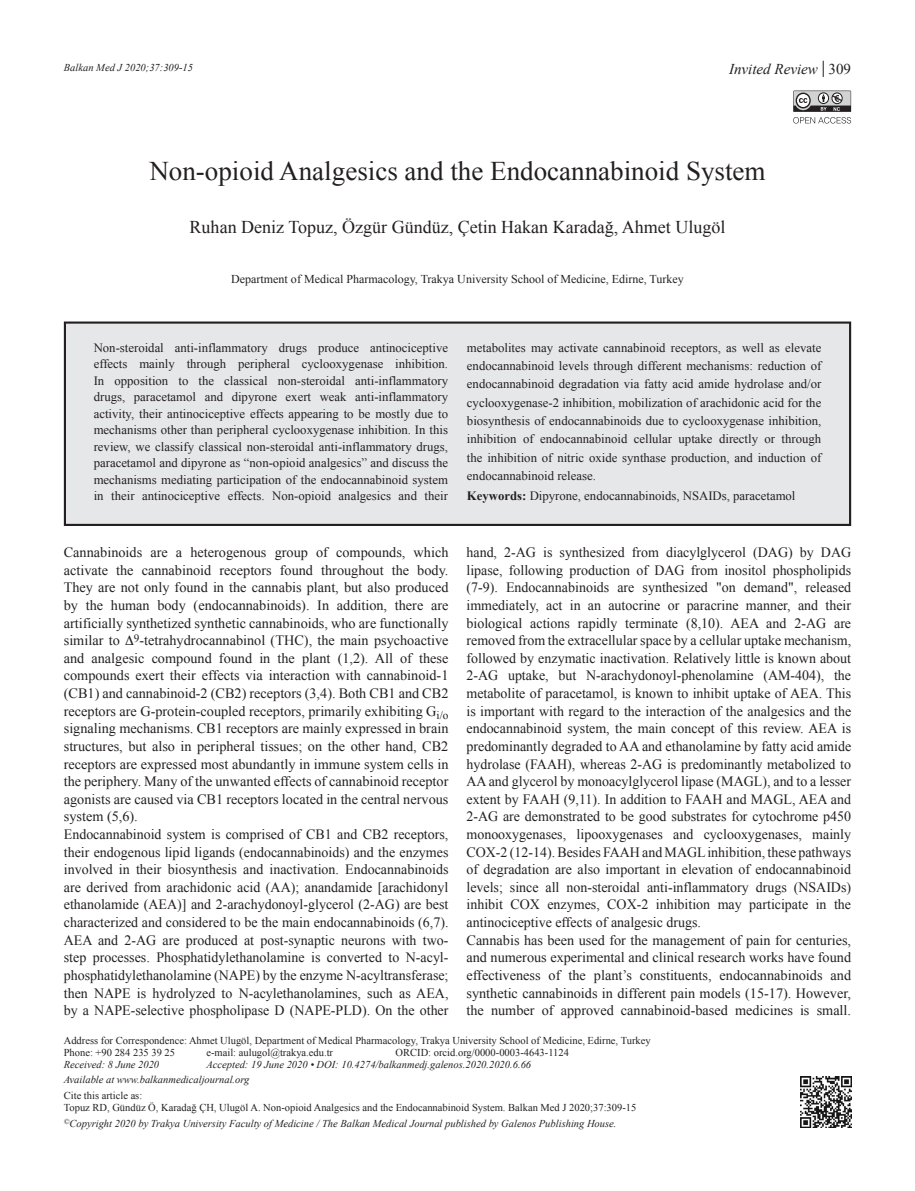
<style>
.page{position:relative;width:915px;height:1191px;background:#fff}
.page>*{position:absolute;margin:0;border:0;box-sizing:border-box;transform-origin:0 0}
.t1{font:27px "Times New Roman";color:#231f20}
.t2{font:18px "Times New Roman";color:#231f20}
.TURU{font:italic 15px "Times New Roman";color:#231f20}
.TURU-2{font:15px "Times New Roman";color:#231f20}
.YAZI{font:14.25px/17.5px "Times New Roman";color:#231f20;text-align:justify}
.t3{font:12.75px/16.5px "Times New Roman";color:#231f20;text-align:justify}
.t4{font:12px "Times New Roman";color:#231f20}
.YAZI-2{font:italic 10.5px "Times New Roman";color:#231f20}
.YAZI-3{font:10.5px "Times New Roman";color:#231f20}
.CITE_AS{font:10.5px "Times New Roman";color:#231f20}
.SAYFA_NO{font:italic 10.5px "Times New Roman";color:#231f20}
.s1{font-weight:700}
</style>
<div class="page">
<svg style="left:822px;top:61px;width:1px;height:16px"></svg>
<svg style="left:793px;top:91px;width:57px;height:32px"></svg>
<img style="left:800px;top:1076px;width:50px;height:51px">
<div style="left:65px;top:322px;width:784px;height:203px;background:#e6e7e9"></div>
<div style="left:64px;top:321px;width:786px;height:205px;border:2px solid #231f20"></div>
<p class="SAYFA_NO" style="left:64px;top:60px;width:131px">Balkan Med J 2020;37:309-15</p>
<p class="TURU" style="left:728px;top:59px;width:90px">Invited Review</p>
<p class="TURU-2" style="left:828px;top:59px;width:24px">309</p>
<h1 class="t1" style="left:149px;top:152px;width:617px">Non-opioid Analgesics and the Endocannabinoid System</h1>
<p class="t2" style="left:189px;top:215px;width:537px">Ruhan Deniz Topuz, Özgür Gündüz, Çetin Hakan Karadağ, Ahmet Ulugöl</p>
<p class="t4" style="left:231px;top:271px;width:454px">Department of Medical Pharmacology, Trakya University School of Medicine, Edirne, Turkey</p>
<p class="t3" style="left:94px;top:339px;width:356px">Non-steroidal anti-inflammatory drugs produce antinociceptive effects mainly through peripheral cyclooxygenase inhibition.<br>In opposition to the classical non-steroidal anti-inflammatory drugs, paracetamol and dipyrone exert weak anti-inflammatory activity, their antinociceptive effects appearing to be mostly due to mechanisms other than peripheral cyclooxygenase inhibition. In this review, we classify classical non-steroidal anti-inflammatory drugs, paracetamol and dipyrone as “non-opioid analgesics” and discuss the mechanisms mediating participation of the endocannabinoid system in their antinociceptive effects. Non-opioid analgesics and their</p>
<p class="t3" style="left:467px;top:338px;width:356px;line-height:18.3px">metabolites may activate cannabinoid receptors, as well as elevate endocannabinoid levels through different mechanisms: reduction of endocannabinoid degradation via fatty acid amide hydrolase and/or cyclooxygenase-2 inhibition, mobilization of arachidonic acid for the biosynthesis of endocannabinoids due to cyclooxygenase inhibition, inhibition of endocannabinoid cellular uptake directly or through the inhibition of nitric oxide synthase production, and induction of endocannabinoid release.</p>
<p class="t3" style="left:467px;top:488px;width:330px"><span class="s1">Keywords:</span> Dipyrone, endocannabinoids, NSAIDs, paracetamol</p>
<p class="YAZI" style="left:64px;top:543px;width:386px">Cannabinoids are a heterogenous group of compounds, which activate the cannabinoid receptors found throughout the body.<br>They are not only found in the cannabis plant, but also produced by the human body (endocannabinoids). In addition, there are artificially synthetized synthetic cannabinoids, who are functionally similar to <sup>9</sup>-tetrahydrocannabinol (THC), the main psychoactive and analgesic compound found in the plant (1,2). All of these compounds exert their effects via interaction with cannabinoid-1 (CB1) and cannabinoid-2 (CB2) receptors (3,4). Both CB1 and CB2 receptors are G-protein-coupled receptors, primarily exhibiting G<sub>i/o </sub>signaling mechanisms. CB1 receptors are mainly expressed in brain structures, but also in peripheral tissues; on the other hand, CB2 receptors are expressed most abundantly in immune system cells in the periphery. Many of the unwanted effects of cannabinoid receptor agonists are caused via CB1 receptors located in the central nervous system (5,6).</p>
<p class="YAZI" style="left:64px;top:825px;width:386px">Endocannabinoid system is comprised of CB1 and CB2 receptors, their endogenous lipid ligands (endocannabinoids) and the enzymes involved in their biosynthesis and inactivation. Endocannabinoids are derived from arachidonic acid (AA); anandamide [arachidonyl ethanolamide (AEA)] and 2-arachydonoyl-glycerol (2-AG) are best characterized and considered to be the main endocannabinoids (6,7).<br>AEA and 2-AG are produced at post-synaptic neurons with two&shy;step processes. Phosphatidylethanolamine is converted to N-acyl&shy;phosphatidylethanolamine (NAPE) by the enzyme N-acyltransferase; then NAPE is hydrolyzed to N-acylethanolamines, such as AEA, by a NAPE-selective phospholipase D (NAPE-PLD). On the other</p>
<p class="YAZI" style="left:466px;top:543px;width:386px">hand, 2-AG is synthesized from diacylglycerol (DAG) by DAG lipase, following production of DAG from inositol phospholipids (7-9). Endocannabinoids are synthesized "on demand", released immediately, act in an autocrine or paracrine manner, and their biological actions rapidly terminate (8,10). AEA and 2-AG are removed from the extracellular space by a cellular uptake mechanism, followed by enzymatic inactivation. Relatively little is known about 2-AG uptake, but N-arachydonoyl-phenolamine (AM-404), the metabolite of paracetamol, is known to inhibit uptake of AEA. This is important with regard to the interaction of the analgesics and the endocannabinoid system, the main concept of this review. AEA is predominantly degraded to AA and ethanolamine by fatty acid amide hydrolase (FAAH), whereas 2-AG is predominantly metabolized to AA and glycerol by monoacylglycerol lipase (MAGL), and to a lesser extent by FAAH (9,11). In addition to FAAH and MAGL, AEA and 2-AG are demonstrated to be good substrates for cytochrome p450 monooxygenases, lipooxygenases and cyclooxygenases, mainly COX-2 (12-14). Besides FAAH and MAGL inhibition, these pathways of degradation are also important in elevation of endocannabinoid levels; since all non-steroidal anti-inflammatory drugs (NSAIDs) inhibit COX enzymes, COX-2 inhibition may participate in the antinociceptive effects of analgesic drugs.</p>
<p class="YAZI" style="left:466px;top:931px;width:386px">Cannabis has been used for the management of pain for centuries, and numerous experimental and clinical research works have found effectiveness of the plant’s constituents, endocannabinoids and synthetic cannabinoids in different pain models (15-17). However, the number of approved cannabinoid-based medicines is small.</p>
<p class="YAZI-3" style="left:64px;top:1033px;width:588px">Address for Correspondence: Ahmet Ulugöl, Department of Medical Pharmacology, Trakya University School of Medicine, Edirne, Turkey</p>
<p class="YAZI-3" style="left:64px;top:1045px;width:113px">Phone: +90 284 235 39 25</p>
<p class="YAZI-3" style="left:206px;top:1045px;width:128px">e-mail: aulugol@trakya.edu.tr</p>
<p class="YAZI-3" style="left:395px;top:1045px;width:175px">ORCID: orcid.org/0000-0003-4643-1124</p>
<p class="YAZI-2" style="left:64px;top:1057px;width:97px">Received: 8 June 2020</p>
<p class="YAZI-2" style="left:206px;top:1057px;width:326px">Accepted: 19 June 2020 • DOI: 10.4274/balkanmedj.galenos.2020.2020.6.66</p>
<p class="YAZI-2" style="left:64px;top:1072px;width:187px">Available at www.balkanmedicaljournal.org</p>
<p class="CITE_AS" style="left:64px;top:1088px;width:80px">Cite this article as:</p>
<p class="CITE_AS" style="left:64px;top:1100px;width:574px">Topuz RD, Gündüz Ö, Karadağ ÇH, Ulugöl A. Non-opioid Analgesics and the Endocannabinoid System. Balkan Med J 2020;37:309-15</p>
<p class="YAZI-2" style="left:64px;top:1116px;width:554px"><sup>©</sup>Copyright 2020 by Trakya University Faculty of Medicine / The Balkan Medical Journal published by Galenos Publishing House.</p>
</div>
